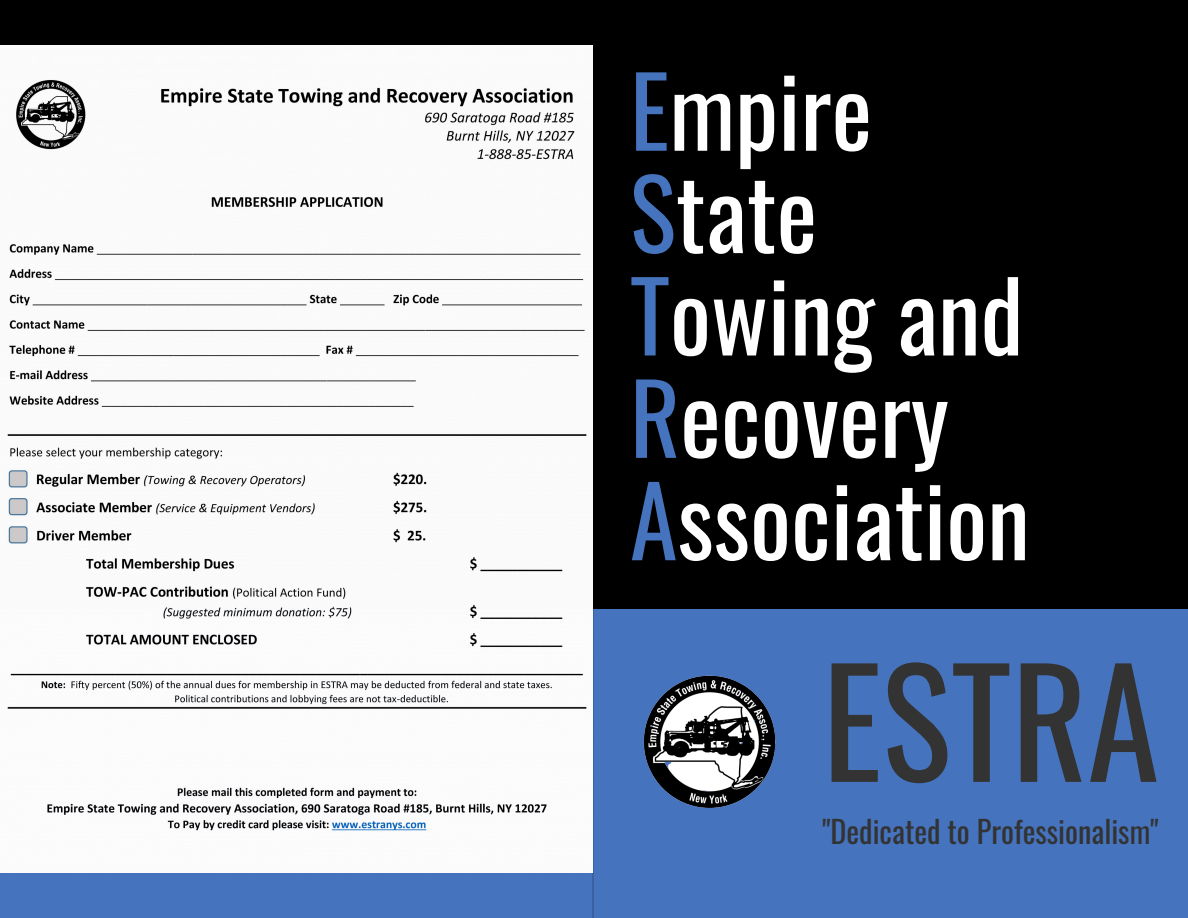
<style>
.page{position:relative;width:1188px;height:918px;background:#000}
.page>*{position:absolute;margin:0;border:0;box-sizing:border-box;transform-origin:0 0}
.t1{font:146.25px "Oswald";color:#333}
.t2{font:96.75px/102.3px "Oswald";color:#fff}
.t3{font:30.3px "Oswald";color:#333}
.s1{color:#4573bd}
</style>
<div class="page">
<div style="left:0;top:610px;width:1188px;height:308px;background:#4573bd"></div>
<hr style="left:593px;top:0;width:1px;height:918px;background:#000;opacity:.15">
<img style="left:0;top:45px;width:593px;height:828px">
<img style="left:643px;top:675px;width:133px;height:133px">
<p class="t2" style="left:630px;top:51px;width:401px"><span class="s1">E</span>mpire<br><span class="s1">S</span>tate<br><span class="s1">T</span>owing and<br><span class="s1">R</span>ecovery<br><span class="s1">A</span>ssociation</p>
<h1 class="t1" style="left:822px;top:592px;width:338px">ESTRA</h1>
<p class="t3" style="left:822px;top:804px;width:338px">"Dedicated to Professionalism"</p>
</div>
